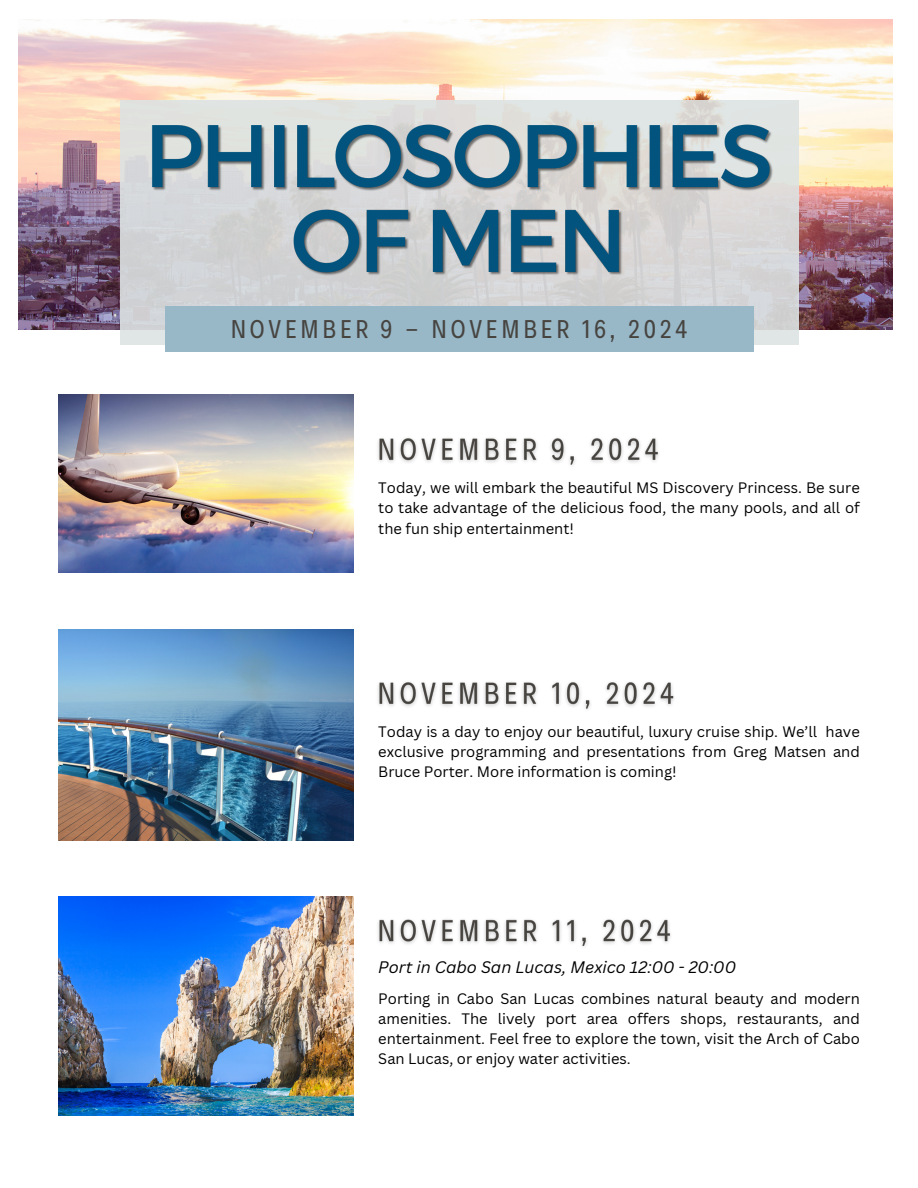
<style>
.page{position:relative;width:918px;height:1188px;background:#fff}
.page>*{position:absolute;margin:0;border:0;box-sizing:border-box;transform-origin:0 0}
.t1{font:25.95px "Decalotype";letter-spacing:.145em;color:#474440}
.t2{font:italic 16.2px "Canva Sans";color:#000}
.t3{font:14.7px/20.2px "Canva Sans";color:#000;text-align:justify}
</style>
<div class="page">
<img style="left:18px;top:20px;width:875px;height:309px">
<svg style="left:120px;top:100px;width:678px;height:245px;background:#d3d5d7"></svg>
<div style="left:165px;top:307px;width:588px;height:45px;background:#98b8c8"></div>
<img style="left:144px;top:99px;width:633px;height:191px">
<img style="left:58px;top:629px;width:296px;height:212px">
<img style="left:58px;top:897px;width:296px;height:218px">
<img style="left:378px;top:682px;width:296px;height:27px">
<img style="left:378px;top:919px;width:293px;height:28px">
<img style="left:58px;top:395px;width:296px;height:178px">
<img style="left:378px;top:438px;width:281px;height:27px">
<h3 class="t1" style="left:231px;top:312px;width:458px">NOVEMBER 9 - NOVEMBER 16, 2024</h3>
<p class="t3" style="left:378px;top:477px;width:483px">Today, we will embark the beautiful MS Discovery Princess. Be sure to take advantage of the delicious food, the many pools, and all of the fun ship entertainment!</p>
<p class="t3" style="left:378px;top:721px;width:483px">Today is a day to enjoy our beautiful, luxury cruise ship. We’ll have exclusive programming and presentations from Greg Matsen and Bruce Porter. More information is coming!</p>
<p class="t2" style="left:378px;top:956px;width:359px">Port in Cabo San Lucas, Mexico 12:00 - 20:00</p>
<p class="t3" style="left:378px;top:988px;width:483px">Porting in Cabo San Lucas combines natural beauty and modern amenities. The lively port area offers shops, restaurants, and entertainment. Feel free to explore the town, visit the Arch of Cabo San Lucas, or enjoy water activities.</p>
</div>
